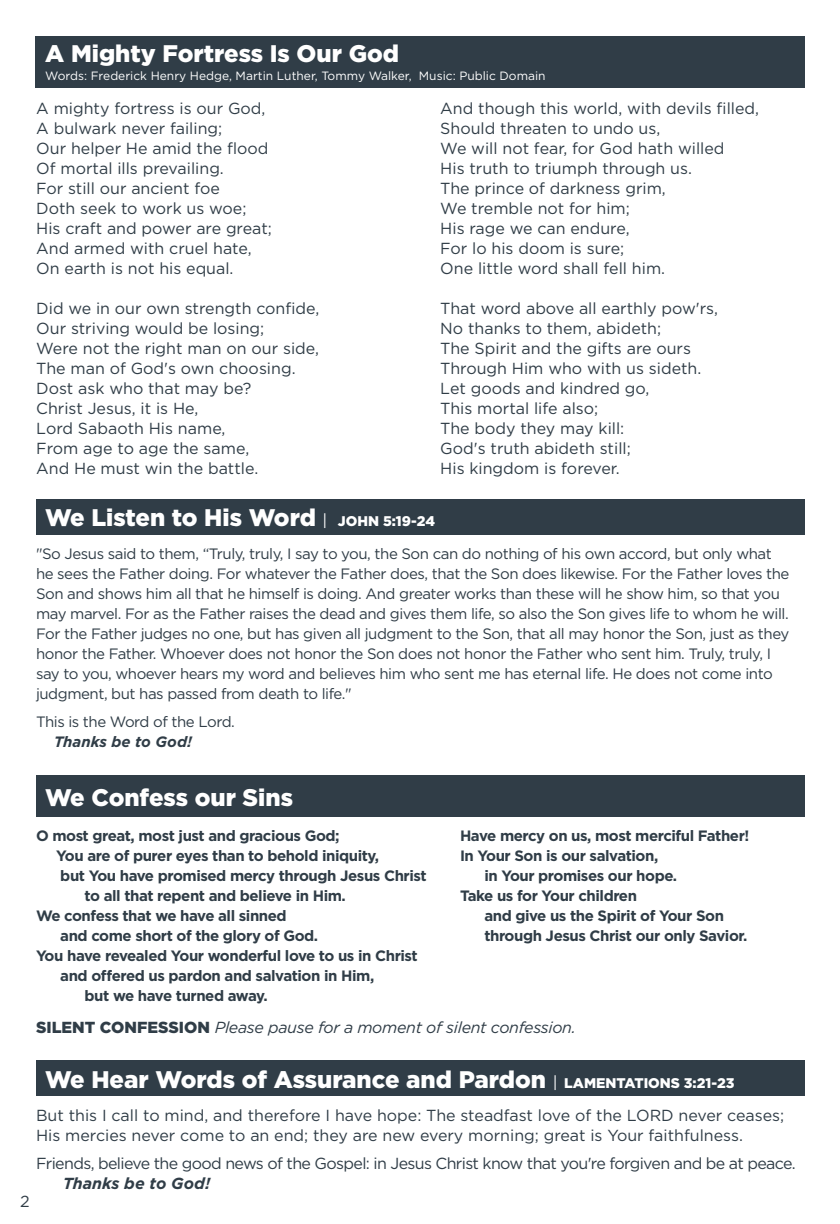
<style>
.page{position:relative;width:840px;height:1224px;background:#fff}
.page>*{position:absolute;margin:0;border:0;box-sizing:border-box;transform-origin:0 0}
.t1{font:900 24px "Gotham";color:#fff}
.t2{font:16px/20px "Gotham";color:#303d47}
.t3{font:16px "Gotham";letter-spacing:-.04em;color:#303d47}
.t4{font:italic 16px "Gotham";letter-spacing:-.02em;color:#303d47}
.t5{font:italic 700 16px "Gotham";color:#303d47}
.t6{font:15px/20px "Gotham";letter-spacing:-.03em;color:#303d47}
.t7{font:700 15px "Gotham";letter-spacing:-.03em;color:#303d47}
.t8{font:italic 700 15px "Gotham";color:#303d47}
.t9{font:12px "Gotham";color:#fff}
.s1{font-weight:400;font-size:16px}
.s2{font-size:14px}
.s3{font-weight:900;font-style:normal}
</style>
<div class="page">
<div style="left:36px;top:499px;width:768px;height:36px;background:#303d47"></div>
<div style="left:36px;top:775px;width:768px;height:42px;background:#303d47"></div>
<div style="left:35px;top:36px;width:769px;height:51px;background:#303d47"></div>
<div style="left:36px;top:1060px;width:768px;height:36px;background:#303d47"></div>
<p class="t1" style="left:45px;top:37px;width:355px">A Mighty Fortress Is Our God</p>
<p class="t9" style="left:45px;top:68px;width:502px">Words: Frederick Henry Hedge, Martin Luther, Tommy Walker, Music: Public Domain</p>
<p class="t2" style="left:36px;top:98px;width:231px">A mighty fortress is our God,</p>
<p class="t2" style="left:36px;top:118px;width:187px">A bulwark never failing;</p>
<p class="t2" style="left:36px;top:138px;width:234px">Our helper He amid the flood</p>
<p class="t2" style="left:36px;top:158px;width:189px">Of mortal ills prevailing.</p>
<p class="t2" style="left:36px;top:178px;width:185px">For still our ancient foe</p>
<p class="t2" style="left:36px;top:198px;width:212px">Doth seek to work us woe;</p>
<p class="t2" style="left:36px;top:218px;width:237px">His craft and power are great;</p>
<p class="t2" style="left:36px;top:238px;width:217px">And armed with cruel hate,</p>
<p class="t2" style="left:36px;top:258px;width:199px">On earth is not his equal.</p>
<p class="t2" style="left:36px;top:298px;width:285px">Did we in our own strength confide,</p>
<p class="t2" style="left:36px;top:318px;width:229px">Our striving would be losing;</p>
<p class="t2" style="left:36px;top:338px;width:284px">Were not the right man on our side,</p>
<p class="t2" style="left:36px;top:358px;width:261px">The man of God's own choosing.</p>
<p class="t2" style="left:36px;top:378px;width:217px">Dost ask who that may be?</p>
<p class="t2" style="left:36px;top:398px;width:164px">Christ Jesus, it is He,</p>
<p class="t2" style="left:36px;top:418px;width:191px">Lord Sabaoth His name,</p>
<p class="t2" style="left:36px;top:438px;width:214px">From age to age the same,</p>
<p class="t2" style="left:36px;top:458px;width:223px">And He must win the battle.</p>
<p class="t2" style="left:440px;top:98px;width:320px">And though this world, with devils filled,</p>
<p class="t2" style="left:440px;top:118px;width:221px">Should threaten to undo us,</p>
<p class="t2" style="left:440px;top:138px;width:286px">We will not fear, for God hath willed</p>
<p class="t2" style="left:440px;top:158px;width:253px">His truth to triumph through us.</p>
<p class="t2" style="left:440px;top:178px;width:227px">The prince of darkness grim,</p>
<p class="t2" style="left:440px;top:198px;width:191px">We tremble not for him;</p>
<p class="t2" style="left:440px;top:218px;width:191px">His rage we can endure,</p>
<p class="t2" style="left:440px;top:238px;width:185px">For lo his doom is sure;</p>
<p class="t2" style="left:440px;top:258px;width:226px">One little word shall fell him.</p>
<p class="t2" style="left:440px;top:298px;width:279px">That word above all earthly pow'rs,</p>
<p class="t2" style="left:440px;top:318px;width:222px">No thanks to them, abideth;</p>
<p class="t2" style="left:440px;top:338px;width:252px">The Spirit and the gifts are ours</p>
<p class="t2" style="left:440px;top:358px;width:262px">Through Him who with us sideth.</p>
<p class="t2" style="left:440px;top:378px;width:211px">Let goods and kindred go,</p>
<p class="t2" style="left:440px;top:398px;width:159px">This mortal life also;</p>
<p class="t2" style="left:440px;top:418px;width:185px">The body they may kill:</p>
<p class="t2" style="left:440px;top:438px;width:192px">God's truth abideth still;</p>
<p class="t2" style="left:440px;top:458px;width:181px">His kingdom is forever.</p>
<p class="t1" style="left:45px;top:501px;width:391px">We Listen to His Word <span class="s1">|</span> <span class="s2">JOHN 5:19-24</span></p>
<p class="t6" style="left:36px;top:543px;width:755px">"So Jesus said to them, “Truly, truly, I say to you, the Son can do nothing of his own accord, but only what he sees the Father doing. For whatever the Father does, that the Son does likewise. For the Father loves the Son and shows him all that he himself is doing. And greater works than these will he show him, so that you may marvel. For as the Father raises the dead and gives them life, so also the Son gives life to whom he will.<br>For the Father judges no one, but has given all judgment to the Son, that all may honor the Son, just as they honor the Father. Whoever does not honor the Son does not honor the Father who sent him. Truly, truly, I say to you, whoever hears my word and believes him who sent me has eternal life. He does not come into judgment, but has passed from death to life."</p>
<p class="t6" style="left:36px;top:711px;width:200px">This is the Word of the Lord.</p>
<p class="t8" style="left:54px;top:731px;width:139px">Thanks be to God!</p>
<p class="t1" style="left:45px;top:781px;width:249px">We Confess our Sins</p>
<p class="t7" style="left:36px;top:826px;width:305px">O most great, most just and gracious God;</p>
<p class="t7" style="left:56px;top:846px;width:324px">You are of purer eyes than to behold iniquity,</p>
<p class="t7" style="left:60px;top:866px;width:368px">but You have promised mercy through Jesus Christ</p>
<p class="t7" style="left:85px;top:886px;width:263px">to all that repent and believe in Him.</p>
<p class="t7" style="left:36px;top:906px;width:252px">We confess that we have all sinned</p>
<p class="t7" style="left:60px;top:926px;width:259px">and come short of the glory of God.</p>
<p class="t7" style="left:36px;top:946px;width:383px">You have revealed Your wonderful love to us in Christ</p>
<p class="t7" style="left:60px;top:966px;width:315px">and offered us pardon and salvation in Him,</p>
<p class="t7" style="left:85px;top:986px;width:185px">but we have turned away.</p>
<p class="t7" style="left:460px;top:826px;width:291px">Have mercy on us, most merciful Father!</p>
<p class="t7" style="left:460px;top:846px;width:200px">In Your Son is our salvation,</p>
<p class="t7" style="left:484px;top:866px;width:194px">in Your promises our hope.</p>
<p class="t7" style="left:460px;top:886px;width:178px">Take us for Your children</p>
<p class="t7" style="left:484px;top:906px;width:241px">and give us the Spirit of Your Son</p>
<p class="t7" style="left:484px;top:926px;width:264px">through Jesus Christ our only Savior.</p>
<p class="t4" style="left:36px;top:1017px;width:541px"><span class="s3">SILENT CONFESSION</span> Please pause for a moment of silent confession.</p>
<p class="t2" style="left:20px;top:1191px;width:11px">2</p>
<p class="t1" style="left:45px;top:1063px;width:691px">We Hear Words of Assurance and Pardon <span class="s1">|</span> <span class="s2">LAMENTATIONS 3:21-23</span></p>
<p class="t2" style="left:36px;top:1105px;width:749px">But this I call to mind, and therefore I have hope: The steadfast love of the LORD never ceases;<br>His mercies never come to an end; they are new every morning; great is Your faithfulness.</p>
<p class="t3" style="left:36px;top:1153px;width:761px">Friends, believe the good news of the Gospel: in Jesus Christ know that you're forgiven and be at peace.</p>
<p class="t5" style="left:63px;top:1173px;width:149px">Thanks be to God!</p>
</div>
